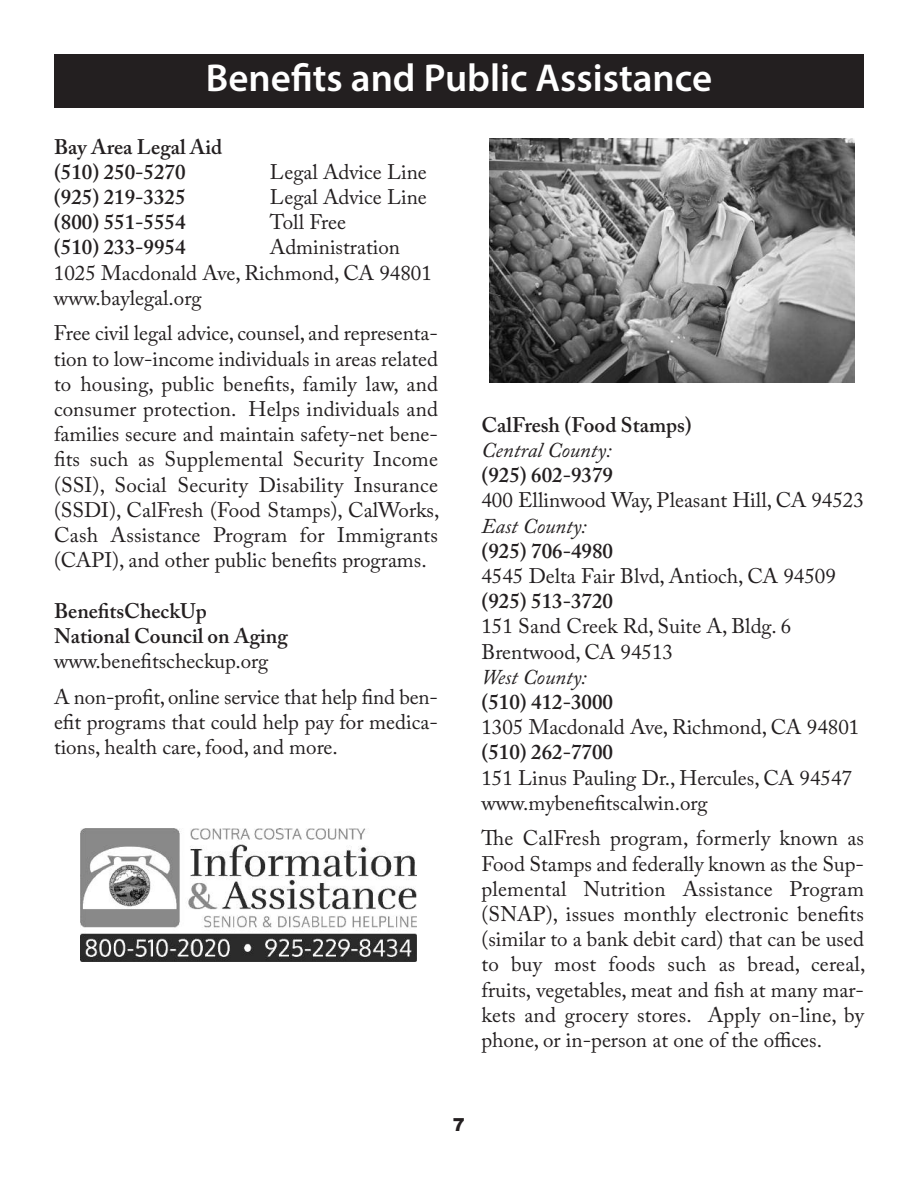
<style>
.page{position:relative;width:918px;height:1188px;background:#fff}
.page>*{position:absolute;margin:0;border:0;box-sizing:border-box;transform-origin:0 0}
.t1{font:600 39px "Myriad Pro";color:#fff}
.t2{font:21px/25.2px "Adobe Caslon Pro";color:#231f20}
.t3{font:600 21px/25.2px "Adobe Caslon Pro";color:#231f20}
.t4{font:italic 21px "Adobe Caslon Pro";color:#231f20}
.t5{font:900 18px "Arial";color:#231f20}
</style>
<div class="page">
<div style="left:54px;top:54px;width:810px;height:54px;background:#231f20"></div>
<img style="left:489px;top:138px;width:365px;height:245px">
<img style="left:81px;top:828px;width:336px;height:134px">
<h1 class="t1" style="left:206px;top:63px;width:508px">Benefits and Public Assistance</h1>
<p class="t3" style="left:54px;top:136px;width:170px">Bay Area Legal Aid (510) 250-5270</p>
<p class="t2" style="left:270px;top:162px;width:158px">Legal Advice Line</p>
<p class="t3" style="left:54px;top:187px;width:133px">(925) 219-3325</p>
<p class="t2" style="left:270px;top:187px;width:158px">Legal Advice Line</p>
<p class="t3" style="left:54px;top:212px;width:133px">(800) 551-5554</p>
<p class="t2" style="left:270px;top:212px;width:78px">Toll Free</p>
<p class="t3" style="left:54px;top:237px;width:133px">(510) 233-9954</p>
<p class="t2" style="left:54px;top:237px;width:379px;text-indent:216px">Administration<br>1025 Macdonald Ave, Richmond, CA 94801 www.baylegal.org</p>
<p class="t2" style="left:54px;top:323px;width:387px;text-align:justify">Free civil legal advice, counsel, and representa&shy;tion to low-income individuals in areas related to housing, public benefits, family law, and consumer protection. Helps individuals and families secure and maintain safety-net bene&shy;fits such as Supplemental Security Income (SSI), Social Security Disability Insurance (SSDI), CalFresh (Food Stamps), CalWorks, Cash Assistance Program for Immigrants (CAPI), and other public benefits programs.</p>
<p class="t3" style="left:54px;top:601px;width:235px">BenefitsCheckUp<br>National Council on Aging</p>
<p class="t2" style="left:54px;top:646px;width:385px;line-height:35.7px">www.benefitscheckup.org<br>A non-profit, online service that help find ben-</p>
<p class="t2" style="left:54px;top:712px;width:386px">efit programs that could help pay for medica&shy;tions, health care, food, and more.</p>
<p class="t3" style="left:481px;top:415px;width:212px">CalFresh (Food Stamps)</p>
<p class="t4" style="left:481px;top:443px;width:132px">Central County:</p>
<p class="t3" style="left:481px;top:465px;width:133px">(925) 602-9379</p>
<p class="t2" style="left:481px;top:490px;width:384px">400 Ellinwood Way, Pleasant Hill, CA 94523</p>
<p class="t4" style="left:481px;top:518px;width:107px">East County:</p>
<p class="t3" style="left:481px;top:541px;width:133px">(925) 706-4980</p>
<p class="t2" style="left:481px;top:566px;width:356px">4545 Delta Fair Blvd, Antioch, CA 94509</p>
<p class="t3" style="left:481px;top:591px;width:133px">(925) 513-3720</p>
<p class="t2" style="left:481px;top:616px;width:311px">151 Sand Creek Rd, Suite A, Bldg. 6<br>Brentwood, CA 94513</p>
<p class="t4" style="left:481px;top:670px;width:107px">West County:</p>
<p class="t3" style="left:481px;top:692px;width:133px">(510) 412-3000</p>
<p class="t2" style="left:481px;top:717px;width:379px">1305 Macdonald Ave, Richmond, CA 94801</p>
<p class="t3" style="left:481px;top:742px;width:133px">(510) 262-7700</p>
<p class="t2" style="left:481px;top:767px;width:372px">151 Linus Pauling Dr., Hercules, CA 94547 www.mybenefitscalwin.org</p>
<p class="t2" style="left:481px;top:828px;width:385px;text-align:justify">The CalFresh program, formerly known as Food Stamps and federally known as the Sup&shy;plemental Nutrition Assistance Program (SNAP), issues monthly electronic benefits (similar to a bank debit card) that can be used to buy most foods such as bread, cereal, fruits, vegetables, meat and fish at many mar&shy;kets and grocery stores. Apply on-line, by phone, or in-person at one of the offices.</p>
<p class="t5" style="left:453px;top:1114px;width:14px">7</p>
</div>
